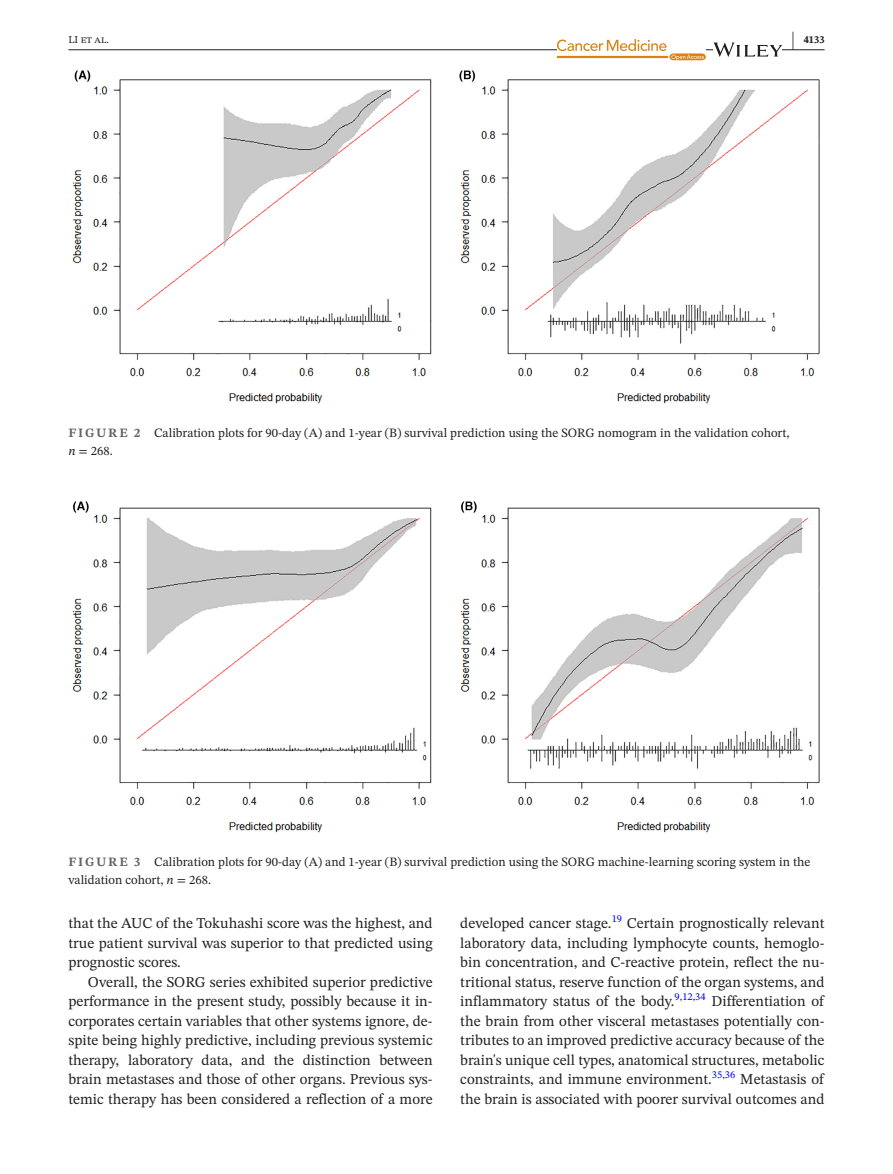
<style>
.page{position:relative;width:893px;height:1174px;background:#fff}
.page>*{position:absolute;margin:0;border:0;box-sizing:border-box;transform-origin:0 0}
.t1{font:700 21px "STIX Two Text";color:#231f20;scale:.42 1}
.t2{font:15px/19.5px "STIX Two Text";color:#231f20;text-align:justify}
.t3{font:12.75px/18px "STIX Two Text";color:#231f20}
.t4{font:10.5px "STIX Two Text";color:#00f}
.t5{font:10.5px "STIX Two Text";color:#231f20}
.t6{font:700 10.5px "STIX Two Text";color:#231f20}
.s1{font-weight:700;color:#636366}
.s2{font-style:italic}
.s3{font-family:"STIX"}
</style>
<div class="page">
<hr style="left:68px;top:49px;width:756px;height:1px;background:#231f20">
<svg style="left:557px;top:39px;width:149px;height:21px"></svg>
<svg style="left:713px;top:43px;width:69px;height:14px"></svg>
<img style="left:72px;top:70px;width:748px;height:334px">
<img style="left:72px;top:502px;width:748px;height:331px">
<h1 class="t1" style="left:792px;top:24px;width:8px">|</h1>
<p class="t5" style="left:68px;top:32px;width:42px">LI et al.</p>
<p class="t6" style="left:804px;top:32px;width:22px">4133</p>
<p class="t3" style="left:68px;top:424px;width:723px"><span class="s1">FIGURE 2</span> Calibration plots for 90-day (A) and 1-year (B) survival prediction using the SORG nomogram in the validation cohort, <span class="s2">n</span> <span class="s3">=</span> 268.</p>
<p class="t3" style="left:68px;top:853px;width:743px"><span class="s1">FIGURE 3</span> Calibration plots for 90-day (A) and 1-year (B) survival prediction using the SORG machine-learning scoring system in the validation cohort, <span class="s2">n</span> <span class="s3">=</span> 268.</p>
<p class="t2" style="left:68px;top:913px;width:366px">that the AUC of the Tokuhashi score was the highest, and true patient survival was superior to that predicted using prognostic scores.</p>
<p class="t2" style="left:68px;top:972px;width:366px;text-indent:20px">Overall, the SORG series exhibited superior predictive performance in the present study, possibly because it in&shy;corporates certain variables that other systems ignore, de&shy;spite being highly predictive, including previous systemic therapy, laboratory data, and the distinction between brain metastases and those of other organs. Previous sys&shy;temic therapy has been considered a reflection of a more</p>
<p class="t2" style="left:460px;top:913px;width:153px">developed cancer stage.</p>
<p class="t4" style="left:612px;top:910px;width:12px">19</p>
<p class="t2" style="left:460px;top:913px;width:366px;text-indent:166px">Certain prognostically relevant laboratory data, including lymphocyte counts, hemoglo&shy;bin concentration, and C-reactive protein, reflect the nu&shy;tritional status, reserve function of the organ systems, and inflammatory status of the body.</p>
<p class="t4" style="left:675px;top:988px;width:33px">9,12,34</p>
<p class="t2" style="left:460px;top:991px;width:366px;text-indent:251px">Differentiation of the brain from other visceral metastases potentially con&shy;tributes to an improved predictive accuracy because of the brain's unique cell types, anatomical structures, metabolic constraints, and immune environment.</p>
<p class="t4" style="left:712px;top:1066px;width:25px">35,36</p>
<p class="t2" style="left:460px;top:1069px;width:366px;text-align:right">Metastasis of<br>the brain is associated with poorer survival outcomes and</p>
</div>
